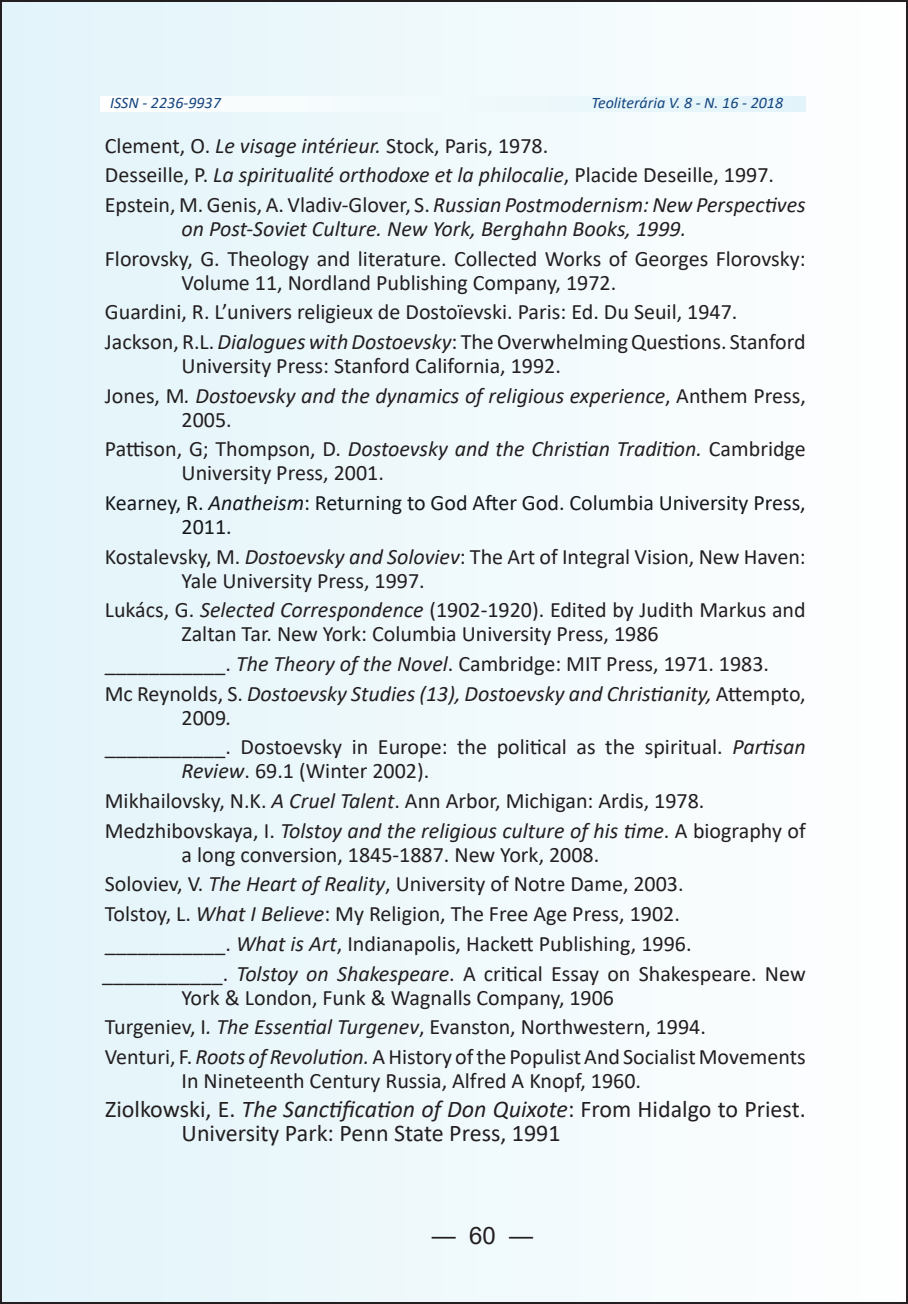
<style>
.page{position:relative;width:908px;height:1304px;background:#fff}
.page>*{position:absolute;margin:0;border:0;box-sizing:border-box;transform-origin:0 0}
.t1{font:24px/24px "Calibri";color:#231f20}
.t2{font:24px "Arial";color:#231f20}
.t3{font:22px/29.6px "Calibri";color:#231f20}
.t4{font:22px/29.6px "Calibri";color:#15181c}
.t5{font:italic 22px "Calibri";color:#231f20}
.t6{font:italic 16px "Calibri";color:#154680}
.s1{font-style:italic}
.s2{color:#231f20}
.s3{color:#15181c}
</style>
<div class="page">
<div style="left:1px;top:1px;width:905px;height:1302px;background:linear-gradient(to right,#e2f4fa,#fefefe)"></div>
<svg style="left:100px;top:96px;width:705px;height:15px"></svg>
<p class="t6" style="left:110px;top:92px;width:112px">ISSN - 2236-9937</p>
<p class="t6" style="left:591px;top:92px;width:193px">Teoliterária V. 8 - N. 16 - 2018</p>
<p class="t3" style="left:105px;top:130px;width:702px">Clement, O. <span class="s1">Le visage intérieur.</span> Stock, Paris, 1978.<br>Desseille, P. <span class="s1">La spiritualité orthodoxe et la philocalie</span>, Placide Deseille, 1997.<br>Epstein, M. Genis, A. Vladiv-Glover, S. <span class="s1">Russian Postmodernism: New Perspectives</span></p>
<p class="t5" style="left:181px;top:213px;width:506px">on Post-Soviet Culture. New York, Berghahn Books, 1999.</p>
<p class="t3" style="left:181px;top:246px;width:625px;line-height:24px;text-indent:-77px">Florovsky, G. Theology and literature. Collected Works of Georges Florovsky:<br>Volume 11, Nordland Publishing Company, 1972.</p>
<p class="t3" style="left:105px;top:297px;width:702px">Guardini, R. L’univers religieux de Dostoïevski. Paris: Ed. Du Seuil, 1947.<br>Jackson, R.L. <span class="s1">Dialogues with Dostoevsky</span>: The Overwhelming Questions. Stanford</p>
<p class="t3" style="left:105px;top:350px;width:702px;text-indent:77px">University Press: Stanford California, 1992.<br>Jones, M<span class="s1">. Dostoevsky and the dynamics of religious experience</span>, Anthem Press,</p>
<p class="t3" style="left:105px;top:404px;width:702px;text-indent:77px">2005.<br>Pattison, G; Thompson, D. <span class="s1">Dostoevsky and the Christian Tradition.</span> Cambridge</p>
<p class="t4" style="left:105px;top:458px;width:702px;text-indent:77px"><span class="s2">University Press, 2001.<br></span>Kearney, R. <span class="s1">Anatheism</span>: Returning to God After God. Columbia University Press,</p>
<p class="t3" style="left:105px;top:511px;width:702px;text-indent:77px"><span class="s3">2011.<br></span>Kostalevsky, M. <span class="s1">Dostoevsky and Soloviev</span>: The Art of Integral Vision, New Haven:</p>
<p class="t3" style="left:105px;top:565px;width:702px;text-indent:77px">Yale University Press, 1997.<br>Lukács, G. <span class="s1">Selected Correspondence</span> (1902-1920). Edited by Judith Markus and</p>
<p class="t3" style="left:105px;top:619px;width:702px;text-indent:77px">Zaltan Tar. New York: Columbia University Press, 1986<br>___________. <span class="s1">The Theory of the Novel</span>. Cambridge: MIT Press, 1971. 1983.<br>Mc Reynolds, S. <span class="s1">Dostoevsky Studies (13), Dostoevsky and Christianity,</span> Attempto,</p>
<p class="t3" style="left:105px;top:702px;width:702px;text-indent:77px">2009<span class="s1">.<br></span>___________. Dostoevsky in Europe: the political as the spiritual. <span class="s1">Partisan</span></p>
<p class="t3" style="left:105px;top:756px;width:702px;text-indent:77px"><span class="s1">Review</span>. 69.1 (Winter 2002).<br>Mikhailovsky, N.K. <span class="s1">A Cruel Talent</span>. Ann Arbor, Michigan: Ardis, 1978.<br>Medzhibovskaya, I. <span class="s1">Tolstoy and the religious culture of his time</span>. A biography of</p>
<p class="t3" style="left:102px;top:839px;width:704px;text-indent:79px">a long conversion, 1845-1887. New York, 2008.<br>Soloviev, V. <span class="s1">The Heart of Reality</span>, University of Notre Dame, 2003.<br>Tolstoy, L. <span class="s1">What I Believe</span>: My Religion, The Free Age Press, 1902. ___________. <span class="s1">What is Art</span>, Indianapolis, Hackett Publishing, 1996. ___________. <span class="s1">Tolstoy on Shakespeare</span>. A critical Essay on Shakespeare. New</p>
<p class="t3" style="left:105px;top:982px;width:702px;text-indent:77px">York &amp; London, Funk &amp; Wagnalls Company, 1906<br>Turgeniev, I<span class="s1">. The Essential Turgenev</span>, Evanston, Northwestern, 1994.<br>Venturi, F. <span class="s1">Roots of Revolution.</span> A History of the Populist And Socialist Movements</p>
<p class="t3" style="left:181px;top:1065px;width:461px">In Nineteenth Century Russia, Alfred A Knopf, 1960.</p>
<p class="t1" style="left:181px;top:1097px;width:625px;text-indent:-76px">Ziolkowski, E. <span class="s1">The Sanctification of Don Quixote</span>: From Hidalgo to Priest.<br>University Park: Penn State Press, 1991</p>
<p class="t2" style="left:431px;top:1218px;width:103px">— 60 —</p>
</div>
